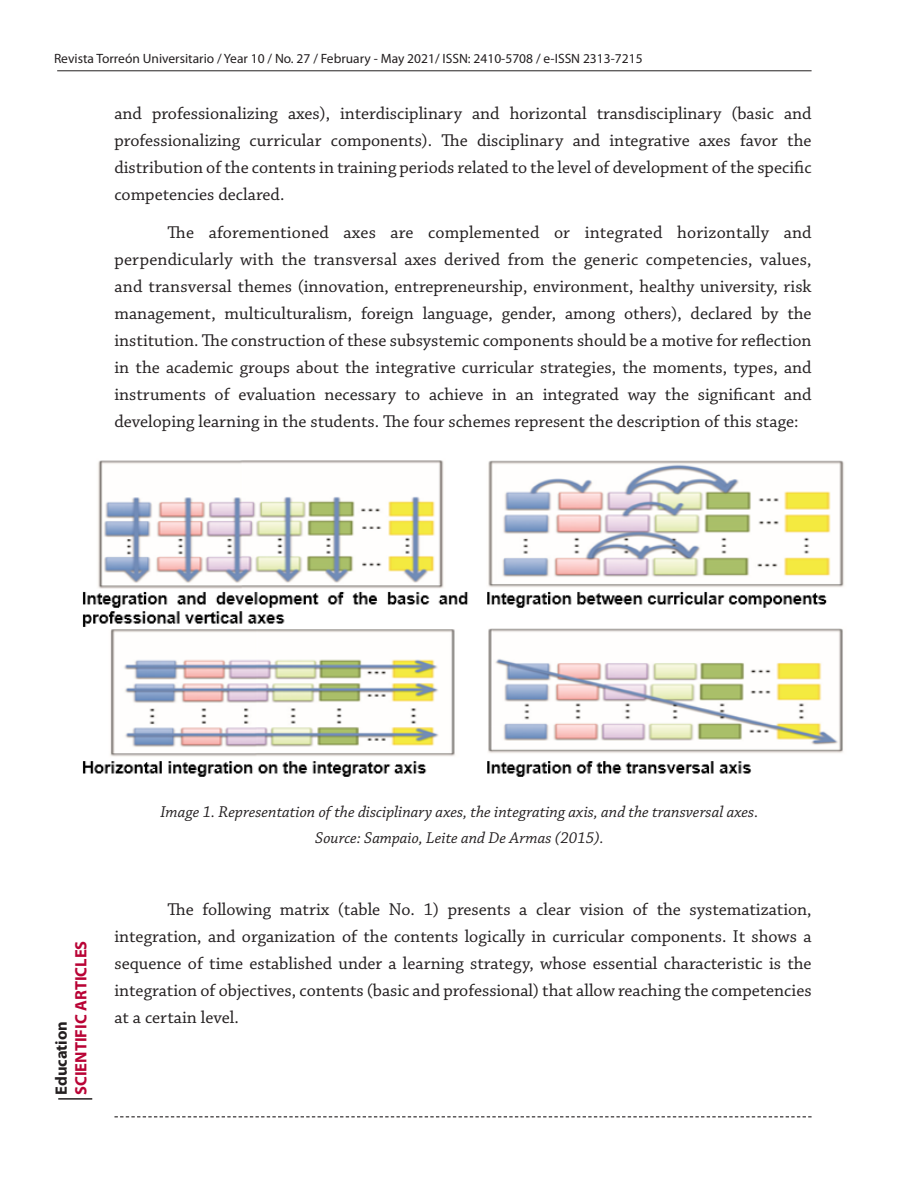
<style>
.page{position:relative;width:918px;height:1188px;background:#fff}
.page>*{position:absolute;margin:0;border:0;box-sizing:border-box;transform-origin:0 0}
.t1{font:18px/27px "Chaparral Pro";color:#231f20;text-align:justify}
.t2{font:italic 16.5px "Chaparral Pro";color:#231f20}
.t3{font:700 16.5px "Myriad Pro";color:#b90335}
.t4{font:700 16.5px "Myriad Pro";color:#231f20}
.t5{font:13.5px "Myriad Pro";color:#231f20}
</style>
<div class="page">
<img style="left:82px;top:460px;width:762px;height:317px">
<hr style="left:57px;top:70px;width:755px;height:1px;background:#231f20">
<hr style="left:58px;top:1098px;width:34px;height:2px;background:#231f20">
<svg style="left:114px;top:1116px;width:698px;height:1px"></svg>
<p class="t5" style="left:54px;top:50px;width:590px">Revista Torreón Universitario / Year 10 / No. 27 / February - May 2021/ ISSN: 2410-5708 / e-ISSN 2313-7215</p>
<p class="t1" style="left:114px;top:101px;width:699px">and professionalizing axes), interdisciplinary and horizontal transdisciplinary (basic and professionalizing curricular components). The disciplinary and integrative axes favor the distribution of the contents in training periods related to the level of development of the specific competencies declared.</p>
<p class="t1" style="left:114px;top:219px;width:699px;text-indent:53px">The aforementioned axes are complemented or integrated horizontally and perpendicularly with the transversal axes derived from the generic competencies, values, and transversal themes (innovation, entrepreneurship, environment, healthy university, risk management, multiculturalism, foreign language, gender, among others), declared by the institution. The construction of these subsystemic components should be a motive for reflection in the academic groups about the integrative curricular strategies, the moments, types, and instruments of evaluation necessary to achieve in an integrated way the significant and developing learning in the students. The four schemes represent the description of this stage:</p>
<p class="t4" style="left:50px;top:1095px;width:76px;rotate:-90deg">Education</p>
<p class="t3" style="left:70px;top:1095px;width:156px;rotate:-90deg">SCIENTIFIC ARTICLES</p>
<p class="t2" style="left:161px;top:803px;width:599px">Image 1. Representation of the disciplinary axes, the integrating axis, and the transversal axes.</p>
<p class="t2" style="left:315px;top:829px;width:290px">Source: Sampaio, Leite and De Armas (2015).</p>
<p class="t1" style="left:114px;top:896px;width:699px;text-indent:53px">The following matrix (table No. 1) presents a clear vision of the systematization, integration, and organization of the contents logically in curricular components. It shows a sequence of time established under a learning strategy, whose essential characteristic is the integration of objectives, contents (basic and professional) that allow reaching the competencies at a certain level.</p>
</div>
